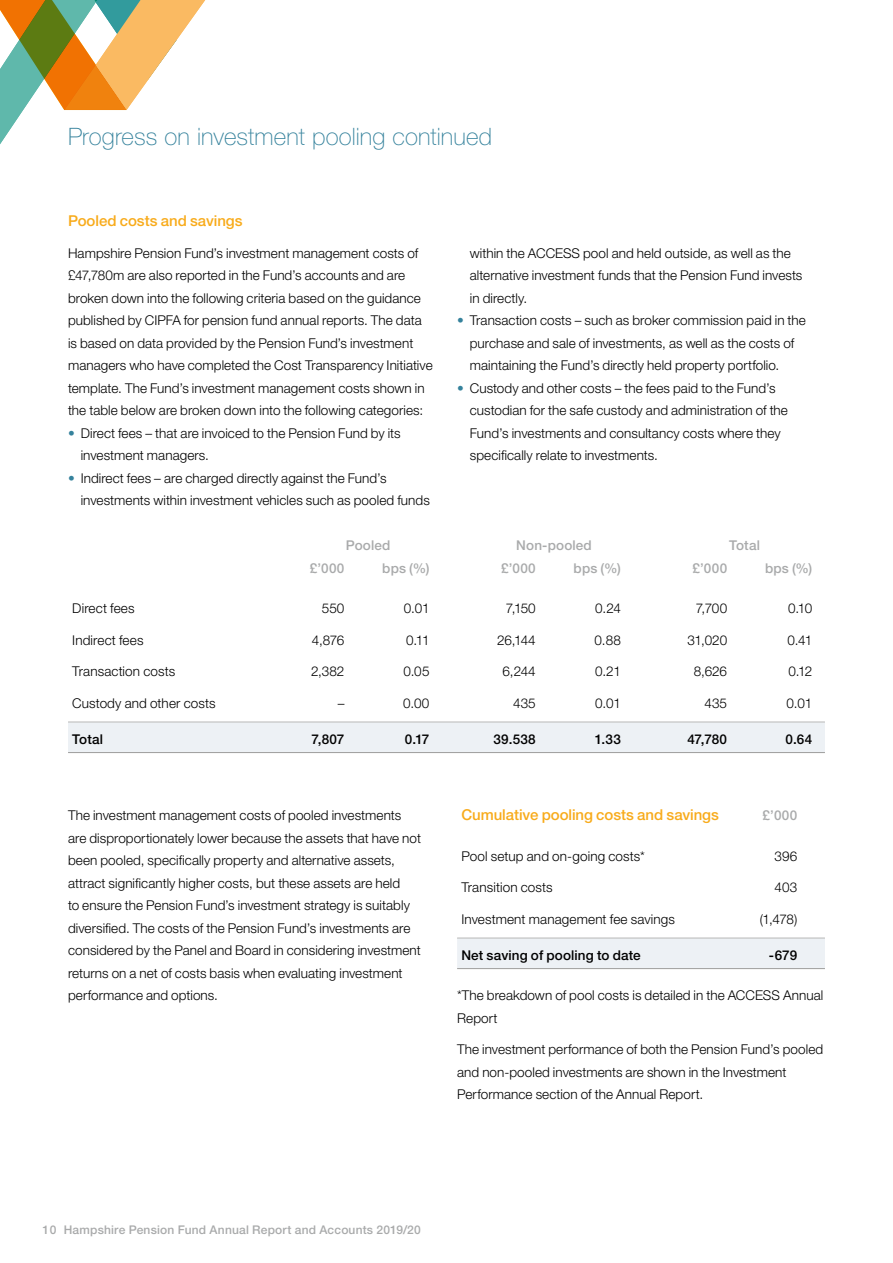
<style>
.page{position:relative;width:893px;height:1263px;background:#fff}
.page>*{position:absolute;margin:0;border:0;box-sizing:border-box;transform-origin:0 0}
.t1{font:100 24px "Helvetica Neue LT Std";letter-spacing:.005em;color:#35829c}
.t2{font:500 15px "Helvetica Neue LT Std";letter-spacing:-.005em;color:#f8ab1b}
.t3{font:300 13.5px/22.5px "Helvetica Neue LT Std";letter-spacing:.005em;color:#000}
.t4{font:500 13.5px "Helvetica Neue LT Std";letter-spacing:.01em;color:#000}
.t5{font:500 13.5px "Helvetica Neue LT Std";letter-spacing:.01em;color:#a9aaab}
.t6{font:500 12px "Helvetica Neue LT Std";letter-spacing:.015em;color:#a9aaab}
.s1{color:#35829c}
</style>
<div class="page">
<svg style="left:0;top:0;width:205px;height:144px"></svg>
<div style="left:68px;top:722px;width:757px;height:30px;background:#edf1f5"></div>
<hr style="left:68px;top:752px;width:757px;height:1px;background:#9d9d9c">
<div style="left:457px;top:938px;width:368px;height:30px;background:#edf1f5"></div>
<hr style="left:457px;top:968px;width:368px;height:1px;background:#9d9d9c">
<h1 class="t1" style="left:68px;top:122px;width:426px">Progress on investment pooling continued</h1>
<p class="t2" style="left:68px;top:212px;width:176px">Pooled costs and savings</p>
<p class="t3" style="left:68px;top:241px;width:366px">Hampshire Pension Fund’s investment management costs of £47,780m are also reported in the Fund’s accounts and are broken down into the following criteria based on the guidance published by CIPFA for pension fund annual reports. The data is based on data provided by the Pension Fund’s investment managers who have completed the Cost Transparency Initiative template. The Fund’s investment management costs shown in the table below are broken down into the following categories:</p>
<p class="t3" style="left:81px;top:421px;width:321px;text-indent:-13px"><span class="s1">•</span> Direct fees – that are invoiced to the Pension Fund by its investment managers.</p>
<p class="t3" style="left:81px;top:466px;width:351px;text-indent:-13px"><span class="s1">•</span> Indirect fees – are charged directly against the Fund’s investments within investment vehicles such as pooled funds</p>
<p class="t5" style="left:346px;top:537px;width:46px">Pooled</p>
<p class="t5" style="left:516px;top:537px;width:77px">Non-pooled</p>
<p class="t5" style="left:729px;top:537px;width:32px">Total</p>
<p class="t5" style="left:310px;top:560px;width:36px">£’000</p>
<p class="t5" style="left:382px;top:560px;width:49px">bps (%)</p>
<p class="t5" style="left:501px;top:560px;width:36px">£’000</p>
<p class="t5" style="left:574px;top:560px;width:49px">bps (%)</p>
<p class="t5" style="left:692px;top:560px;width:36px">£’000</p>
<p class="t5" style="left:765px;top:560px;width:49px">bps (%)</p>
<p class="t3" style="left:72px;top:597px;width:64px">Direct fees</p>
<p class="t3" style="left:322px;top:597px;width:24px">550</p>
<p class="t3" style="left:404px;top:597px;width:27px">0.01</p>
<p class="t3" style="left:506px;top:597px;width:31px">7,150</p>
<p class="t3" style="left:595px;top:597px;width:27px">0.24</p>
<p class="t3" style="left:696px;top:597px;width:33px">7,700</p>
<p class="t3" style="left:788px;top:597px;width:26px">0.10</p>
<p class="t3" style="left:72px;top:628px;width:73px">Indirect fees</p>
<p class="t3" style="left:312px;top:628px;width:34px">4,876</p>
<p class="t3" style="left:406px;top:628px;width:25px">0.11</p>
<p class="t3" style="left:497px;top:628px;width:40px">26,144</p>
<p class="t3" style="left:595px;top:628px;width:28px">0.88</p>
<p class="t3" style="left:688px;top:628px;width:41px">31,020</p>
<p class="t3" style="left:787px;top:628px;width:26px">0.41</p>
<p class="t3" style="left:72px;top:660px;width:104px">Transaction costs</p>
<p class="t3" style="left:311px;top:660px;width:35px">2,382</p>
<p class="t3" style="left:403px;top:660px;width:28px">0.05</p>
<p class="t3" style="left:503px;top:660px;width:35px">6,244</p>
<p class="t3" style="left:595px;top:660px;width:27px">0.21</p>
<p class="t3" style="left:694px;top:660px;width:35px">8,626</p>
<p class="t3" style="left:788px;top:660px;width:25px">0.12</p>
<p class="t3" style="left:72px;top:691px;width:145px">Custody and other costs</p>
<p class="t3" style="left:338px;top:691px;width:8px">–</p>
<p class="t3" style="left:403px;top:691px;width:28px">0.00</p>
<p class="t3" style="left:513px;top:691px;width:24px">435</p>
<p class="t3" style="left:595px;top:691px;width:27px">0.01</p>
<p class="t3" style="left:704px;top:691px;width:24px">435</p>
<p class="t3" style="left:787px;top:691px;width:27px">0.01</p>
<p class="t4" style="left:72px;top:731px;width:32px">Total</p>
<p class="t4" style="left:311px;top:731px;width:34px">7,807</p>
<p class="t4" style="left:405px;top:731px;width:26px">0.17</p>
<p class="t4" style="left:493px;top:731px;width:44px">39.538</p>
<p class="t4" style="left:595px;top:731px;width:28px">1.33</p>
<p class="t4" style="left:687px;top:731px;width:41px">47,780</p>
<p class="t4" style="left:785px;top:731px;width:28px">0.64</p>
<p class="t3" style="left:470px;top:241px;width:334px">within the ACCESS pool and held outside, as well as the alternative investment funds that the Pension Fund invests in directly.</p>
<p class="t3" style="left:470px;top:309px;width:338px;text-indent:-13px"><span class="s1">•</span> Transaction costs – such as broker commission paid in the purchase and sale of investments, as well as the costs of maintaining the Fund’s directly held property portfolio.</p>
<p class="t3" style="left:470px;top:376px;width:320px;text-indent:-13px"><span class="s1">•</span> Custody and other costs – the fees paid to the Fund’s custodian for the safe custody and administration of the Fund’s investments and consultancy costs where they specifically relate to investments.</p>
<p class="t3" style="left:68px;top:804px;width:354px">The investment management costs of pooled investments are disproportionately lower because the assets that have not been pooled, specifically property and alternative assets, attract significantly higher costs, but these assets are held<br>to ensure the Pension Fund’s investment strategy is suitably diversified. The costs of the Pension Fund’s investments are considered by the Panel and Board in considering investment returns on a net of costs basis when evaluating investment performance and options.</p>
<p class="t2" style="left:461px;top:806px;width:259px">Cumulative pooling costs and savings</p>
<p class="t5" style="left:762px;top:807px;width:36px">£’000</p>
<p class="t3" style="left:461px;top:844px;width:185px">Pool setup and on-going costs*</p>
<p class="t3" style="left:774px;top:844px;width:24px">396</p>
<p class="t3" style="left:461px;top:876px;width:93px">Transition costs</p>
<p class="t3" style="left:775px;top:876px;width:24px">403</p>
<p class="t3" style="left:461px;top:907px;width:215px">Investment management fee savings</p>
<p class="t3" style="left:760px;top:907px;width:39px">(1,478)</p>
<p class="t4" style="left:461px;top:947px;width:181px">Net saving of pooling to date</p>
<p class="t4" style="left:769px;top:947px;width:30px">-679</p>
<p class="t3" style="left:457px;top:984px;width:368px">*The breakdown of pool costs is detailed in the ACCESS Annual<br>Report</p>
<p class="t3" style="left:457px;top:1038px;width:368px">The investment performance of both the Pension Fund’s pooled and non-pooled investments are shown in the Investment<br>Performance section of the Annual Report.</p>
<p class="t6" style="left:43px;top:1223px;width:380px">10 Hampshire Pension Fund Annual Report and Accounts 2019/20</p>
</div>
